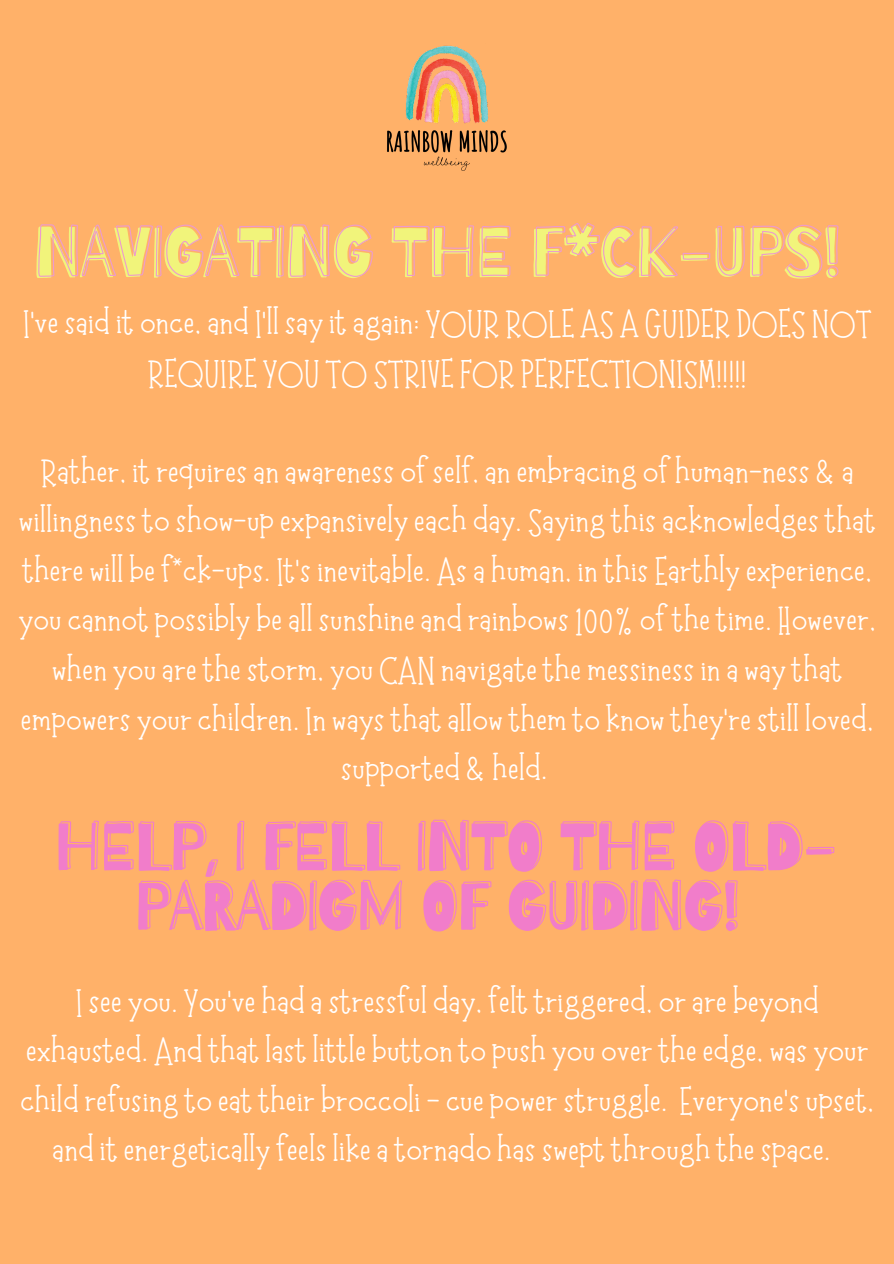
<style>
.page{position:relative;width:894px;height:1264px;background:#fff}
.page>*{position:absolute;margin:0;border:0;box-sizing:border-box;transform-origin:0 0}
.t1{font:69.75px "Barriecito";color:#f1f47b}
.t2{font:66.75px/59.7px "Barriecito";color:#f17dca;text-align:center}
.t3{font:36px/49.5px "Moonlight";color:#fff;text-align:center}
</style>
<div class="page">
<div style="left:0;top:0;width:893px;height:1263px;background:#ffb169"></div>
<img style="left:406px;top:45px;width:82px;height:60px">
<svg style="left:38px;top:105px;width:800px;height:173px"></svg>
<svg style="left:140px;top:819px;width:598px;height:112px"></svg>
<p class="t1" style="left:32px;top:210px;width:808px">NAVIGATING THE F*CK-UPS!</p>
<p class="t3" style="left:23px;top:299px;width:850px">I've said it once, and I'll say it again: YOUR ROLE AS A GUIDER DOES NOT<br>REQUIRE YOU TO STRIVE FOR PERFECTIONISM!!!!!</p>
<p class="t3" style="left:18px;top:448px;width:859px">Rather, it requires an awareness of self, an embracing of human-ness &amp; a willingness to show-up expansively each day. Saying this acknowledges that there will be f*ck-ups. It's inevitable. As a human, in this Earthly experience, you cannot possibly be all sunshine and rainbows 100% of the time. However, when you are the storm, you CAN navigate the messiness in a way that empowers your children. In ways that allow them to know they're still loved, supported &amp; held.</p>
<p class="t2" style="left:54px;top:816px;width:782px">HELP, I FELL INTO THE OLD-<br>PARADIGM OF GUIDING!</p>
<p class="t3" style="left:20px;top:978px;width:855px">I see you. You've had a stressful day, felt triggered, or are beyond exhausted. And that last little button to push you over the edge, was your child refusing to eat their broccoli - cue power struggle. Everyone's upset, and it energetically feels like a tornado has swept through the space.</p>
</div>
